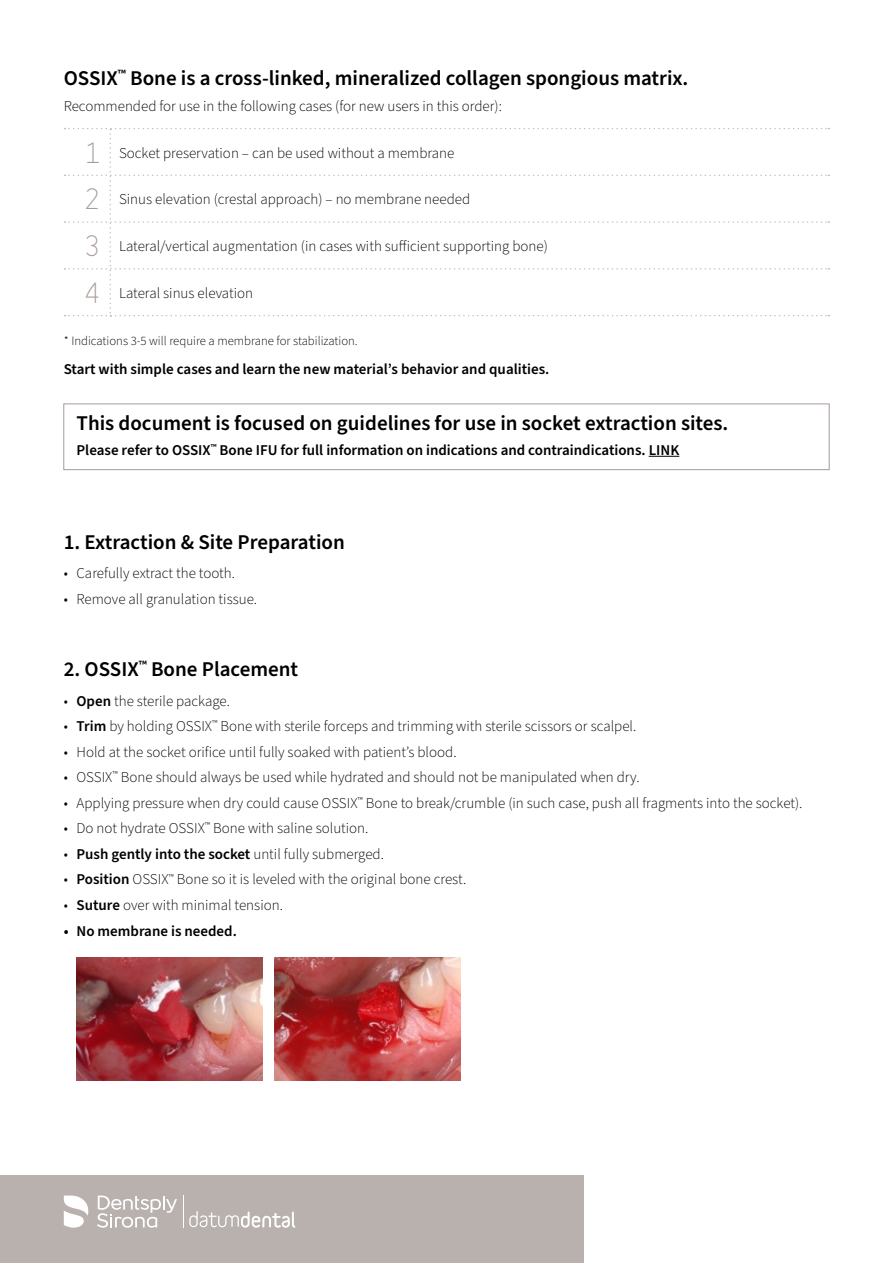
<style>
.page{position:relative;width:893px;height:1263px;background:#fff}
.page>*{position:absolute;margin:0;border:0;box-sizing:border-box;transform-origin:0 0}
.t1{font:27px/46.8px "Variable";color:#a79b96;text-align:justify}
.t2{font:600 21px "Source Sans Pro";color:#000}
.t3{font:300 15px "Source Sans Pro";color:#000}
.t4{font:600 15px "Source Sans Pro";color:#000}
.t5{font:300 12.75px "Source Sans Pro";color:#000}
.s1{font-weight:600}
.s2{font-weight:300}
</style>
<div class="page">
<div style="left:63px;top:403px;width:767px;height:67px;border:1px solid #a79b96"></div>
<hr style="left:649px;top:456px;width:30px;height:1px;background:#000">
<div style="left:0;top:1175px;width:584px;height:88px;background:#b9b1ae"></div>
<svg style="left:65px;top:128px;width:764px;height:189px"></svg>
<img style="left:275px;top:957px;width:186px;height:123px">
<img style="left:77px;top:957px;width:186px;height:123px">
<svg style="left:189px;top:1211px;width:106px;height:17px"></svg>
<hr style="left:183px;top:1196px;width:1px;height:32px;background:#fff">
<svg style="left:97px;top:1195px;width:80px;height:33px"></svg>
<svg style="left:64px;top:1195px;width:24px;height:33px"></svg>
<h2 class="t2" style="left:64px;top:64px;width:626px">OSSIX<sup>™</sup> Bone is a cross-linked, mineralized collagen spongious matrix.</h2>
<p class="t3" style="left:64px;top:96px;width:440px">Recommended for use in the following cases (for new users in this order):</p>
<p class="t3" style="left:119px;top:143px;width:337px">Socket preservation – can be used without a membrane</p>
<p class="t3" style="left:119px;top:189px;width:353px">Sinus elevation (crestal approach) – no membrane needed</p>
<p class="t3" style="left:119px;top:236px;width:430px">Lateral/vertical augmentation (in cases with sufficient supporting bone)</p>
<p class="t3" style="left:119px;top:283px;width:136px">Lateral sinus elevation</p>
<p class="t5" style="left:64px;top:332px;width:295px">* Indications 3-5 will require a membrane for stabilization.</p>
<p class="t4" style="left:64px;top:359px;width:487px">Start with simple cases and learn the new material’s behavior and qualities.</p>
<h2 class="t2" style="left:77px;top:409px;width:653px">This document is focused on guidelines for use in socket extraction sites.</h2>
<p class="t4" style="left:77px;top:440px;width:604px">Please refer to OSSIX<sup>™</sup> Bone IFU for full information on indications and contraindications. LINK</p>
<h1 class="t1" style="left:85px;top:132px;width:17px">1<br>2<br>3<br>4</h1>
<h2 class="t2" style="left:64px;top:528px;width:283px">1. Extraction &amp; Site Preparation</h2>
<p class="t3" style="left:64px;top:563px;width:173px">• Carefully extract the tooth.</p>
<p class="t3" style="left:64px;top:589px;width:195px">• Remove all granulation tissue.</p>
<h2 class="t2" style="left:64px;top:655px;width:236px">2. OSSIX<sup>™</sup> Bone Placement</h2>
<p class="t3" style="left:64px;top:691px;width:168px">• <span class="s1">Open</span> the sterile package.</p>
<p class="t3" style="left:64px;top:716px;width:574px">• <span class="s1">Trim</span> by holding OSSIX<sup>™</sup> Bone with sterile forceps and trimming with sterile scissors or scalpel.</p>
<p class="t3" style="left:64px;top:742px;width:394px">• Hold at the socket orifice until fully soaked with patient’s blood.</p>
<p class="t3" style="left:64px;top:767px;width:577px">• OSSIX<sup>™</sup> Bone should always be used while hydrated and should not be manipulated when dry.</p>
<p class="t3" style="left:64px;top:793px;width:740px">• Applying pressure when dry could cause OSSIX<sup>™</sup> Bone to break/crumble (in such case, push all fragments into the socket).</p>
<p class="t3" style="left:64px;top:818px;width:306px">• Do not hydrate OSSIX<sup>™</sup> Bone with saline solution.</p>
<p class="t4" style="left:64px;top:844px;width:322px"><span class="s2">•</span> Push gently into the socket <span class="s2">until fully submerged.</span></p>
<p class="t3" style="left:64px;top:869px;width:404px">• <span class="s1">Position</span> OSSIX<sup>™</sup> Bone so it is leveled with the original bone crest.</p>
<p class="t3" style="left:64px;top:895px;width:221px">• <span class="s1">Suture</span> over with minimal tension.</p>
<p class="t4" style="left:64px;top:920px;width:175px">• No membrane is needed.</p>
</div>
